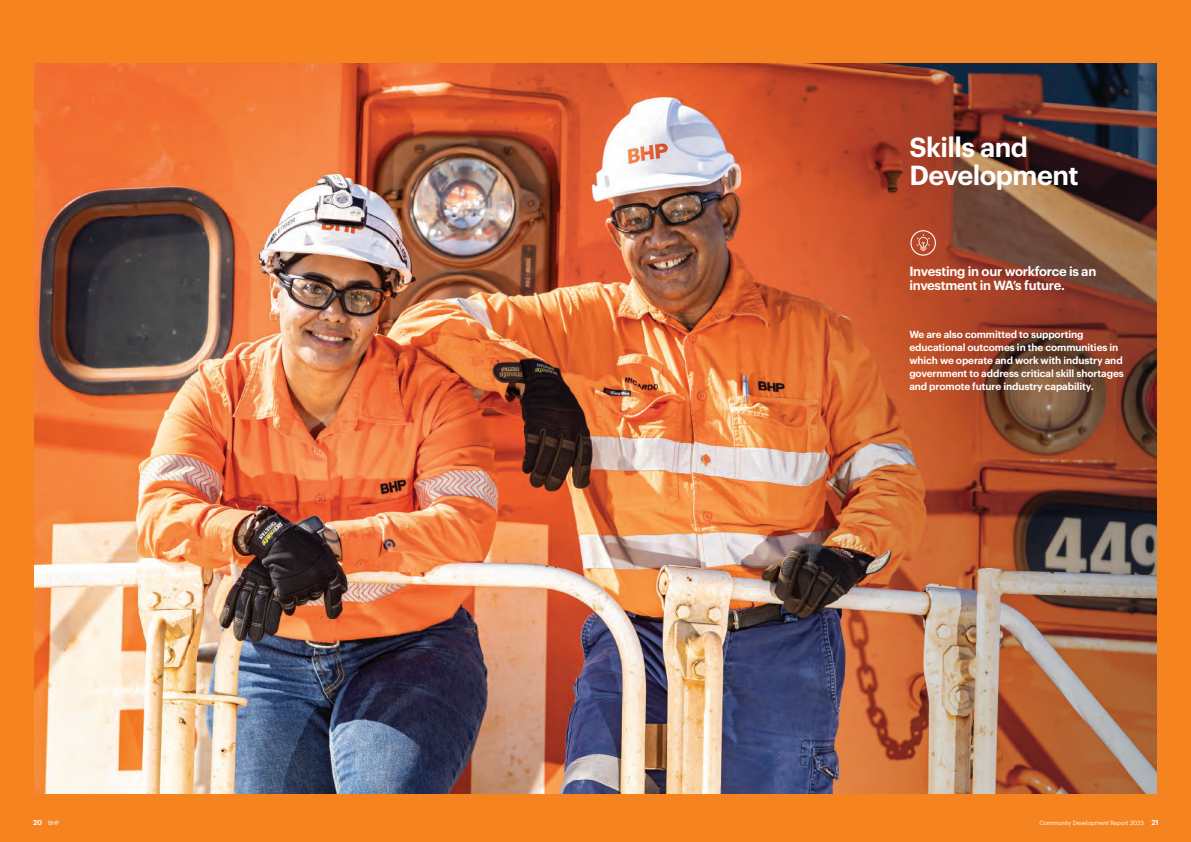
<style>
.page{position:relative;width:1191px;height:842px;background:#f58320}
.page>*{position:absolute;margin:0;border:0;box-sizing:border-box;transform-origin:0 0}
.Thermatic_Quote{font:600 27px/28px "Graphik";letter-spacing:-.02em;color:#fff}
.Pull_Quote_White_Medium{font:600 13px/14px "Graphik";letter-spacing:-.02em;color:#fff}
.Body_White{font:600 10px/13px "Graphik";letter-spacing:-.01em;color:#fff}
.t1{font:6px "Graphik";letter-spacing:-.02em;color:#fff}
.s1{font-weight:600;font-size:7px}
</style>
<div class="page">
<img style="left:34px;top:63px;width:713px;height:731px">
<img style="left:747px;top:63px;width:410px;height:731px">
<svg style="left:910px;top:230px;width:26px;height:26px"></svg>
<p class="Thermatic_Quote" style="left:909px;top:131px;width:171px">Skills and<br>Development</p>
<p class="Pull_Quote_White_Medium" style="left:909px;top:263px;width:188px">Investing in our workforce is an investment in WA’s future.</p>
<p class="Body_White" style="left:909px;top:327px;width:216px">We are also committed to supporting educational outcomes in the communities in which we operate and work with industry and government to address critical skill shortages and promote future industry capability.</p>
<p class="t1" style="left:33px;top:819px;width:28px"><span class="s1">20</span> BHP</p>
<p class="t1" style="left:1039px;top:819px;width:121px">Community Development Report 2023 <span class="s1">21</span></p>
</div>
